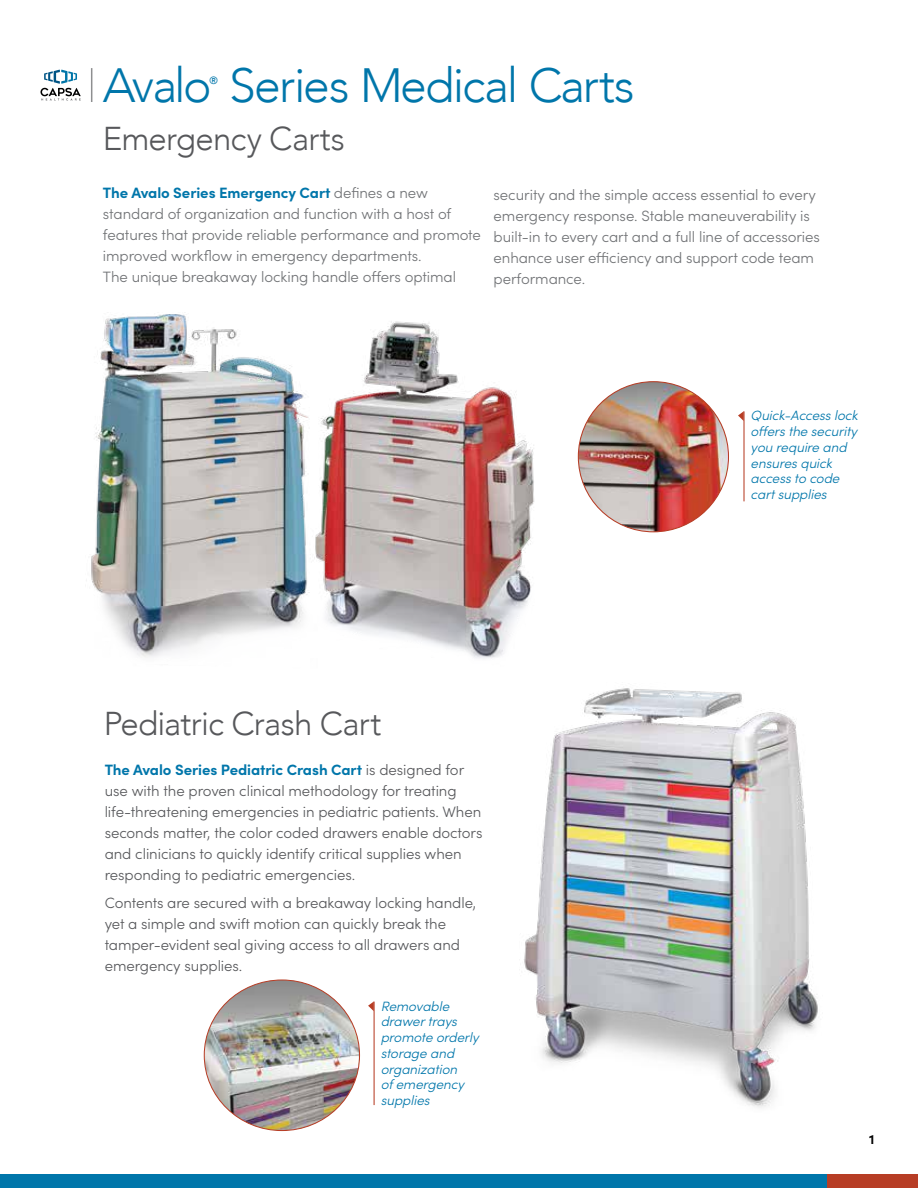
<style>
.page{position:relative;width:918px;height:1188px;background:#fff}
.page>*{position:absolute;margin:0;border:0;box-sizing:border-box;transform-origin:0 0}
.t1{font:300 48px "Avenir";letter-spacing:-.035em;color:#0076aa}
.t2{font:300 33px "Avenir";letter-spacing:-.025em;color:#57585b}
.t3{font:300 15px/21px "Sofia Pro";letter-spacing:-.005em;color:#57585b}
.t4{font:300 15px/21px "Sofia Pro";letter-spacing:-.005em;color:#707275}
.t5{font:italic 300 13.5px/15.8px "Sofia Pro";letter-spacing:-.005em;color:#0076aa}
.t6{font:700 13.5px "Sofia Pro";color:#000}
.t7{font:500 10.5px "Avenir";color:#0076aa}
.s1{font-weight:700;color:#0076aa}
</style>
<div class="page">
<div style="left:0;top:1174px;width:827px;height:14px;background:#0076aa"></div>
<div style="left:827px;top:1174px;width:91px;height:14px;background:#b73d25"></div>
<img style="left:91px;top:314px;width:443px;height:345px">
<hr style="left:91px;top:68px;width:1px;height:34px;background:#8e8f90">
<img style="left:578px;top:382px;width:150px;height:150px;border-radius:75px">
<hr style="left:743px;top:411px;width:2px;height:90px;background:#b73d25">
<svg style="left:738px;top:411px;width:6px;height:10px"></svg>
<hr style="left:374px;top:1002px;width:1px;height:103px;background:#b73d25">
<svg style="left:368px;top:1002px;width:6px;height:9px"></svg>
<svg style="left:41px;top:70px;width:40px;height:31px"></svg>
<img style="left:524px;top:688px;width:294px;height:420px">
<img style="left:204px;top:981px;width:156px;height:150px">
<h1 class="t1" style="left:103px;top:57px;width:533px">Avalo Series Medical Carts</h1>
<p class="t7" style="left:209px;top:71px;width:10px">®</p>
<h2 class="t2" style="left:103px;top:119px;width:244px">Emergency Carts</h2>
<p class="t4" style="left:103px;top:181px;width:380px"><span class="s1">The Avalo Series Emergency Cart</span> defines a new standard of organization and function with a host of features that provide reliable performance and promote improved workflow in emergency departments.<br>The unique breakaway locking handle offers optimal</p>
<p class="t4" style="left:494px;top:183px;width:328px">security and the simple access essential to every emergency response. Stable maneuverability is built-in to every cart and a full line of accessories enhance user efficiency and support code team performance.</p>
<p class="t5" style="left:751px;top:407px;width:109px">Quick-Access lock offers the security you require and ensures quick access to code cart supplies</p>
<h2 class="t2" style="left:104px;top:704px;width:279px">Pediatric Crash Cart</h2>
<p class="t3" style="left:105px;top:759px;width:379px"><span class="s1">The Avalo Series Pediatric Crash Cart</span> is designed for use with the proven clinical methodology for treating life-threatening emergencies in pediatric patients. When seconds matter, the color coded drawers enable doctors and clinicians to quickly identify critical supplies when responding to pediatric emergencies.</p>
<p class="t3" style="left:105px;top:891px;width:373px">Contents are secured with a breakaway locking handle, yet a simple and swift motion can quickly break the tamper-evident seal giving access to all drawers and emergency supplies.</p>
<p class="t5" style="left:381px;top:997px;width:100px">Removable drawer trays promote orderly storage and organization<br>of emergency supplies</p>
<p class="t6" style="left:869px;top:1129px;width:7px">1</p>
</div>
